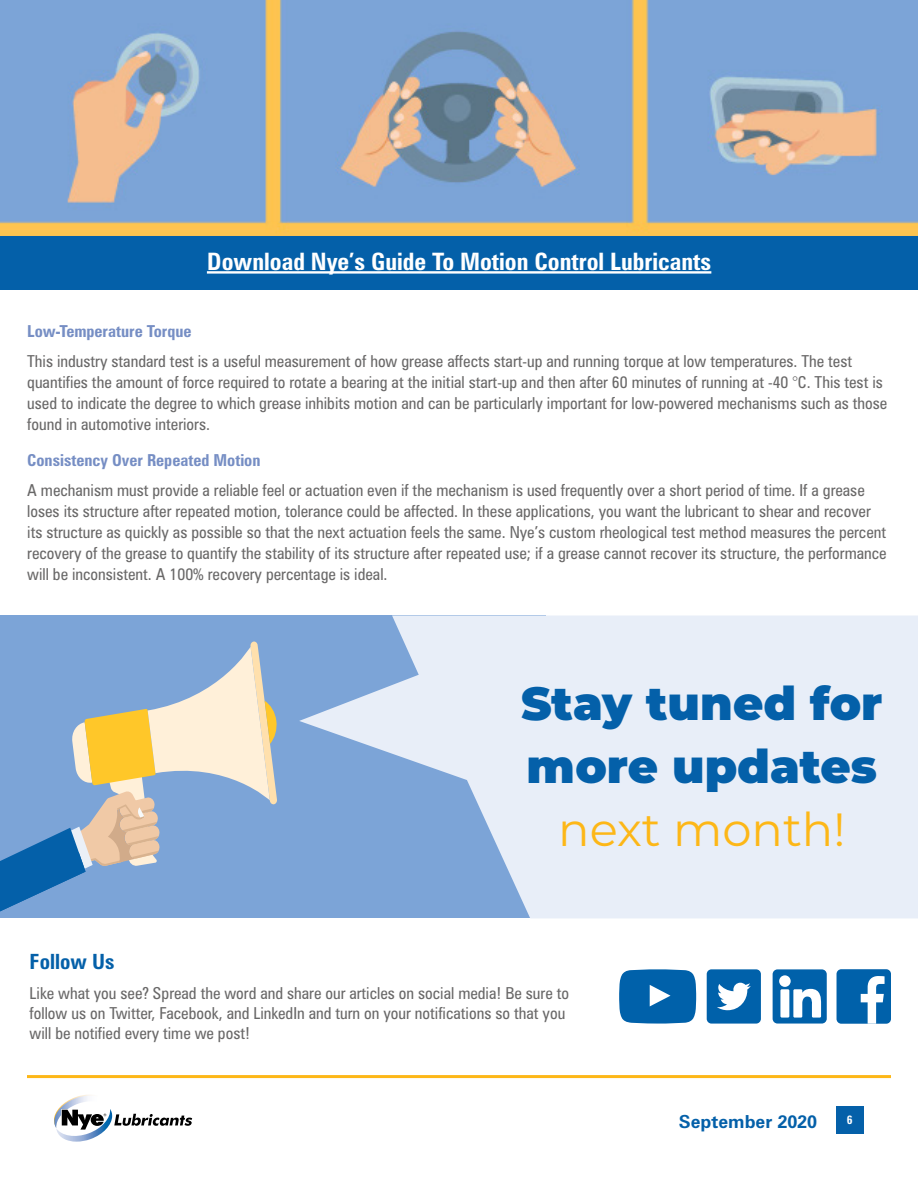
<style>
.page{position:relative;width:918px;height:1188px;background:#fff}
.page>*{position:absolute;margin:0;border:0;box-sizing:border-box;transform-origin:0 0}
.t1{font:900 46.5px/63px "Montserrat";color:#0460a9}
.t2{font:46.5px "Montserrat";color:#fdb717}
.t3{font:700 condensed 24px "Zurich BT";color:#fff}
.t4{font:700 condensed 21px "Zurich BT";color:#0460a9}
.t5{font:700 18px "Zurich BT";color:#0460a9}
.t6{font:condensed 16.5px/21px "Zurich BT";color:#696868}
.t7{font:700 condensed 16.5px "Zurich BT";color:#768ec4}
.t8{font:700 condensed 12px "Zurich BT";color:#fff}
</style>
<div class="page">
<hr style="left:27px;top:1075px;width:864px;height:3px;background:#fdb717">
<div style="left:836px;top:1106px;width:27px;height:28px;background:#0460a9"></div>
<svg style="left:54px;top:1096px;width:138px;height:46px"></svg>
<div style="left:0;top:615px;width:545px;height:303px;background:#7ca4d7"></div>
<svg style="left:0;top:641px;width:277px;height:270px"></svg>
<svg style="left:299px;top:615px;width:619px;height:303px;fill:#e8eef8"></svg>
<svg style="left:619px;top:969px;width:77px;height:55px;background:#1e74b4"></svg>
<div style="left:707px;top:969px;width:54px;height:55px;background:#0061aa;border-radius:5px"></div>
<svg style="left:717px;top:983px;width:34px;height:27px"></svg>
<div style="left:773px;top:969px;width:54px;height:55px;background:#0061aa;border-radius:5px"></div>
<div style="left:780px;top:989px;width:9px;height:29px;background:#fff"></div>
<div style="left:779px;top:975px;width:12px;height:12px;background:#fff;border-radius:50%"></div>
<svg style="left:793px;top:989px;width:28px;height:29px"></svg>
<div style="left:837px;top:969px;width:54px;height:55px;background:#0061aa;border-radius:5px"></div>
<svg style="left:861px;top:976px;width:24px;height:48px"></svg>
<img style="left:0;top:0;width:918px;height:237px">
<div style="left:0;top:237px;width:918px;height:53px;background:#0460a9"></div>
<hr style="left:207px;top:271px;width:504px;height:3px;background:#fff">
<h2 class="t3" style="left:207px;top:247px;width:506px">Download Nye’s Guide To Motion Control Lubricants</h2>
<p class="t7" style="left:27px;top:321px;width:166px">Low-Temperature Torque</p>
<p class="t6" style="left:27px;top:350px;width:862px">This industry standard test is a useful measurement of how grease affects start-up and running torque at low temperatures. The test quantifies the amount of force required to rotate a bearing at the initial start-up and then after 60 minutes of running at -40 °C. This test is used to indicate the degree to which grease inhibits motion and can be particularly important for low-powered mechanisms such as those found in automotive interiors.</p>
<p class="t7" style="left:27px;top:450px;width:235px">Consistency Over Repeated Motion</p>
<p class="t6" style="left:27px;top:479px;width:861px">A mechanism must provide a reliable feel or actuation even if the mechanism is used frequently over a short period of time. If a grease loses its structure after repeated motion, tolerance could be affected. In these applications, you want the lubricant to shear and recover its structure as quickly as possible so that the next actuation feels the same. Nye’s custom rheological test method measures the percent recovery of the grease to quantify the stability of its structure after repeated use; if a grease cannot recover its structure, the performance will be inconsistent. A 100% recovery percentage is ideal.</p>
<h1 class="t1" style="left:521px;top:669px;width:363px">Stay tuned for more updates</h1>
<h1 class="t2" style="left:558px;top:798px;width:289px">next month!</h1>
<p class="t4" style="left:30px;top:949px;width:86px">Follow Us</p>
<p class="t6" style="left:30px;top:983px;width:541px;line-height:19.8px">Like what you see? Spread the word and share our articles on social media! Be sure to follow us on Twitter, Facebook, and LinkedIn and turn on your notifications so that you will be notified every time we post!</p>
<p class="t5" style="left:679px;top:1110px;width:140px">September 2020</p>
<p class="t8" style="left:847px;top:1113px;width:7px">6</p>
</div>
